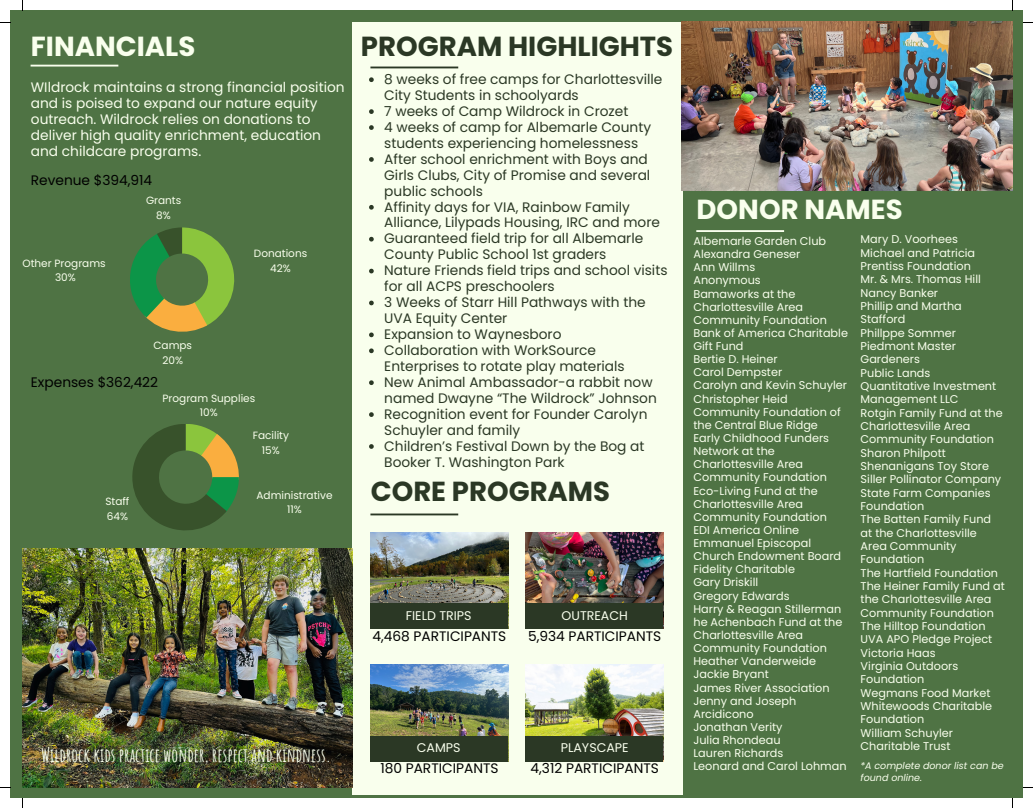
<style>
.page{position:relative;width:1033px;height:808px;background:#fff}
.page>*{position:absolute;margin:0;border:0;box-sizing:border-box;transform-origin:0 0}
.t1{font:700 27.5px "Poppins";color:#2b3825}
.t2{font:700 27.5px "Poppins";color:#f9ffed}
.t3{font:700 18.75px "Amatic SC";color:#f9ffed}
.t4{font:13.75px/16px "Poppins";color:#2b3825}
.t5{font:13.75px/16px "Poppins";color:#f9ffed}
.t6{font:13.75px "Poppins";color:#000}
.t7{font:12.62px "Poppins";color:#f9ffed}
.t8{font:11.25px/13.4px "Poppins";color:#f9ffed}
.t9{font:10.5px "Poppins";color:#f9ffed}
.t10{font:italic 9.5px/11.1px "Poppins";color:#f9ffed}
</style>
<div class="page">
<div style="left:10px;top:10px;width:1013px;height:788px;background:#4f7344"></div>
<div style="left:352px;top:22px;width:330px;height:772px;background:#f9ffed"></div>
<img style="left:682px;top:22px;width:330px;height:168px">
<svg style="left:369px;top:77px;width:5px;height:5px"></svg>
<svg style="left:369px;top:109px;width:5px;height:5px"></svg>
<svg style="left:369px;top:125px;width:5px;height:5px"></svg>
<svg style="left:369px;top:157px;width:5px;height:5px"></svg>
<svg style="left:369px;top:205px;width:5px;height:5px"></svg>
<svg style="left:369px;top:237px;width:5px;height:4px"></svg>
<svg style="left:369px;top:269px;width:5px;height:4px"></svg>
<svg style="left:369px;top:300px;width:5px;height:5px"></svg>
<svg style="left:369px;top:332px;width:5px;height:5px"></svg>
<svg style="left:369px;top:348px;width:5px;height:5px"></svg>
<svg style="left:369px;top:380px;width:5px;height:5px"></svg>
<svg style="left:369px;top:412px;width:5px;height:5px"></svg>
<svg style="left:369px;top:444px;width:5px;height:5px"></svg>
<img style="left:370px;top:532px;width:138px;height:71px">
<img style="left:525px;top:532px;width:138px;height:71px">
<img style="left:370px;top:665px;width:138px;height:70px">
<img style="left:525px;top:665px;width:138px;height:70px">
<img style="left:22px;top:548px;width:330px;height:239px">
<hr style="left:696px;top:230px;width:88px;height:2px;background:#f9ffed">
<hr style="left:370px;top:67px;width:88px;height:1px;background:#2b3825">
<hr style="left:31px;top:65px;width:87px;height:2px;background:#f9ffed">
<hr style="left:370px;top:513px;width:88px;height:2px;background:#2b3825">
<div style="left:370px;top:603px;width:138px;height:26px;background:#2b3825"></div>
<div style="left:525px;top:603px;width:138px;height:26px;background:#2b3825"></div>
<div style="left:370px;top:735px;width:138px;height:26px;background:#2b3825"></div>
<div style="left:525px;top:735px;width:138px;height:26px;background:#2b3825"></div>
<svg style="left:130px;top:227px;width:104px;height:105px"></svg>
<svg style="left:132px;top:424px;width:107px;height:106px"></svg>
<p class="t2" style="left:31px;top:27px;width:166px">FINANCIALS</p>
<p class="t5" style="left:31px;top:79px;width:315px">WIldrock maintains a strong financial position and is poised to expand our nature equity outreach. Wildrock relies on donations to deliver high quality enrichment, education and childcare programs.</p>
<p class="t6" style="left:31px;top:171px;width:123px">Revenue $394,914</p>
<p class="t9" style="left:22px;top:255px;width:85px">Other Programs</p>
<p class="t9" style="left:55px;top:270px;width:22px">30%</p>
<p class="t9" style="left:146px;top:193px;width:37px">Grants</p>
<p class="t9" style="left:156px;top:207px;width:16px">8%</p>
<p class="t9" style="left:153px;top:338px;width:40px">Camps</p>
<p class="t9" style="left:162px;top:353px;width:22px">20%</p>
<p class="t6" style="left:31px;top:373px;width:129px">Expenses $362,422</p>
<p class="t9" style="left:254px;top:246px;width:55px">Donations</p>
<p class="t9" style="left:270px;top:261px;width:22px">42%</p>
<p class="t9" style="left:105px;top:494px;width:25px">Staff</p>
<p class="t9" style="left:107px;top:509px;width:23px">64%</p>
<p class="t9" style="left:162px;top:390px;width:94px">Program Supplies</p>
<p class="t9" style="left:200px;top:405px;width:19px">10%</p>
<p class="t9" style="left:253px;top:428px;width:38px">Facility</p>
<p class="t9" style="left:262px;top:442px;width:19px">15%</p>
<p class="t9" style="left:256px;top:487px;width:78px">Administrative</p>
<p class="t9" style="left:287px;top:502px;width:16px">11%</p>
<p class="t1" style="left:361px;top:27px;width:314px">PROGRAM HIGHLIGHTS</p>
<p class="t4" style="left:384px;top:71px;width:279px">8 weeks of free camps for Charlottesville<br>City Students in schoolyards</p>
<p class="t4" style="left:384px;top:103px;width:245px">7 weeks of Camp Wildrock in Crozet</p>
<p class="t4" style="left:384px;top:119px;width:268px">4 weeks of camp for Albemarle County students experiencing homelessness</p>
<p class="t4" style="left:384px;top:151px;width:267px">After school enrichment with Boys and<br>Girls Clubs, City of Promise and several public schools</p>
<p class="t4" style="left:384px;top:199px;width:277px">Affinity days for VIA, Rainbow Family<br>Alliance, Lilypads Housing, IRC and more</p>
<p class="t4" style="left:384px;top:230px;width:260px">Guaranteed field trip for all Albemarle<br>County Public School 1st graders</p>
<p class="t4" style="left:384px;top:262px;width:285px">Nature Friends field trips and school visits for all ACPS preschoolers</p>
<p class="t4" style="left:384px;top:294px;width:263px">3 Weeks of Starr Hill Pathways with the<br>UVA Equity Center</p>
<p class="t4" style="left:384px;top:326px;width:179px">Expansion to Waynesboro</p>
<p class="t4" style="left:384px;top:342px;width:242px">Collaboration with WorkSource<br>Enterprises to rotate play materials</p>
<p class="t4" style="left:384px;top:374px;width:274px">New Animal Ambassador-a rabbit now named Dwayne “The Wildrock” Johnson</p>
<p class="t4" style="left:384px;top:406px;width:265px">Recognition event for Founder Carolyn<br>Schuyler and family</p>
<p class="t4" style="left:384px;top:438px;width:262px">Children’s Festival Down by the Bog at<br>Booker T. Washington Park</p>
<p class="t1" style="left:371px;top:472px;width:241px">CORE PROGRAMS</p>
<p class="t7" style="left:406px;top:606px;width:67px">FIELD TRIPS</p>
<p class="t7" style="left:561px;top:606px;width:68px">OUTREACH</p>
<p class="t6" style="left:372px;top:626px;width:135px">4,468 PARTICIPANTS</p>
<p class="t6" style="left:528px;top:626px;width:135px">5,934 PARTICIPANTS</p>
<p class="t3" style="left:41px;top:743px;width:292px">Wildrock kids practice wonder, respect and kindness.</p>
<p class="t7" style="left:417px;top:739px;width:45px">CAMPS</p>
<p class="t7" style="left:561px;top:739px;width:69px">PLAYSCAPE</p>
<p class="t6" style="left:380px;top:758px;width:120px">180 PARTICIPANTS</p>
<p class="t6" style="left:530px;top:758px;width:130px">4,312 PARTICIPANTS</p>
<p class="t2" style="left:696px;top:190px;width:207px">DONOR NAMES</p>
<p class="t8" style="left:693px;top:234px;width:134px">Albemarle Garden Club</p>
<p class="t8" style="left:693px;top:247px;width:108px">Alexandra Geneser</p>
<p class="t8" style="left:693px;top:261px;width:63px">Ann Willms</p>
<p class="t8" style="left:693px;top:274px;width:69px">Anonymous</p>
<p class="t8" style="left:693px;top:287px;width:135px">Bamaworks at the<br>Charlottesville Area<br>Community Foundation</p>
<p class="t8" style="left:693px;top:326px;width:156px">Bank of America Charitable<br>Gift Fund</p>
<p class="t8" style="left:693px;top:352px;width:86px">Bertie D. Heiner</p>
<p class="t8" style="left:693px;top:366px;width:90px">Carol Dempster</p>
<p class="t8" style="left:693px;top:379px;width:155px">Carolyn and Kevin Schuyler</p>
<p class="t8" style="left:693px;top:392px;width:96px">Christopher Heid</p>
<p class="t8" style="left:693px;top:405px;width:149px">Community Foundation of the Central Blue Ridge</p>
<p class="t8" style="left:693px;top:431px;width:137px">Early Childhood Funders<br>Network at the<br>Charlottesville Area<br>Community Foundation</p>
<p class="t8" style="left:693px;top:484px;width:135px">Eco-Living Fund at the<br>Charlottesville Area<br>Community Foundation</p>
<p class="t8" style="left:693px;top:523px;width:107px">EDI America Online</p>
<p class="t8" style="left:693px;top:536px;width:149px">Emmanuel Episcopal<br>Church Endowment Board</p>
<p class="t8" style="left:693px;top:562px;width:103px">Fidelity Charitable</p>
<p class="t8" style="left:693px;top:576px;width:66px">Gary Driskill</p>
<p class="t8" style="left:693px;top:589px;width:98px">Gregory Edwards</p>
<p class="t8" style="left:693px;top:602px;width:149px">Harry &amp; Reagan Stillerman</p>
<p class="t8" style="left:693px;top:615px;width:150px">he Achenbach Fund at the<br>Charlottesville Area<br>Community Foundation</p>
<p class="t8" style="left:693px;top:654px;width:124px">Heather Vanderweide</p>
<p class="t8" style="left:693px;top:667px;width:77px">Jackie Bryant</p>
<p class="t8" style="left:693px;top:681px;width:138px">James River Association</p>
<p class="t8" style="left:693px;top:694px;width:104px">Jenny and Joseph<br>Arcidicono</p>
<p class="t8" style="left:693px;top:720px;width:91px">Jonathan Verity</p>
<p class="t8" style="left:693px;top:733px;width:89px">Julia Rhondeau</p>
<p class="t8" style="left:693px;top:746px;width:91px">Lauren Richards</p>
<p class="t8" style="left:693px;top:759px;width:155px">Leonard and Carol Lohman</p>
<p class="t8" style="left:860px;top:232px;width:99px">Mary D. Voorhees</p>
<p class="t8" style="left:860px;top:246px;width:116px">Michael and Patricia<br>Prentiss Foundation</p>
<p class="t8" style="left:860px;top:272px;width:122px">Mr. &amp; Mrs. Thomas Hill</p>
<p class="t8" style="left:860px;top:286px;width:79px">Nancy Banker</p>
<p class="t8" style="left:860px;top:299px;width:103px">Phillip and Martha<br>Stafford</p>
<p class="t8" style="left:860px;top:326px;width:97px">Phillppe Sommer</p>
<p class="t8" style="left:860px;top:339px;width:97px">Piedmont Master<br>Gardeners</p>
<p class="t8" style="left:860px;top:366px;width:71px">Public Lands</p>
<p class="t8" style="left:860px;top:379px;width:137px">Quantitative Investment<br>Management LLC</p>
<p class="t8" style="left:860px;top:406px;width:144px">Rotgin Family Fund at the<br>Charlottesville Area<br>Community Foundation</p>
<p class="t8" style="left:860px;top:446px;width:87px">Sharon Philpott</p>
<p class="t8" style="left:860px;top:459px;width:130px">Shenanigans Toy Store</p>
<p class="t8" style="left:860px;top:472px;width:142px">Siller Pollinator Company</p>
<p class="t8" style="left:860px;top:486px;width:131px">State Farm Companies<br>Foundation</p>
<p class="t8" style="left:860px;top:512px;width:132px">The Batten Family Fund at the Charlottesville<br>Area Community<br>Foundation</p>
<p class="t8" style="left:860px;top:566px;width:139px">The Hartfield Foundation</p>
<p class="t8" style="left:860px;top:579px;width:146px">The Heiner Family Fund at the Charlottesville Area<br>Community Foundation</p>
<p class="t8" style="left:860px;top:619px;width:126px">The Hilltop Foundation</p>
<p class="t8" style="left:860px;top:632px;width:133px">UVA APO Pledge Project</p>
<p class="t8" style="left:860px;top:646px;width:76px">Victoria Haas</p>
<p class="t8" style="left:860px;top:659px;width:99px">Virginia Outdoors<br>Foundation</p>
<p class="t8" style="left:860px;top:686px;width:131px">Wegmans Food Market</p>
<p class="t8" style="left:860px;top:699px;width:133px">Whitewoods Charitable<br>Foundation</p>
<p class="t8" style="left:860px;top:726px;width:94px">William Schuyler<br>Charitable Trust</p>
<p class="t10" style="left:860px;top:760px;width:145px">*A complete donor list can be found online.</p>
</div>
